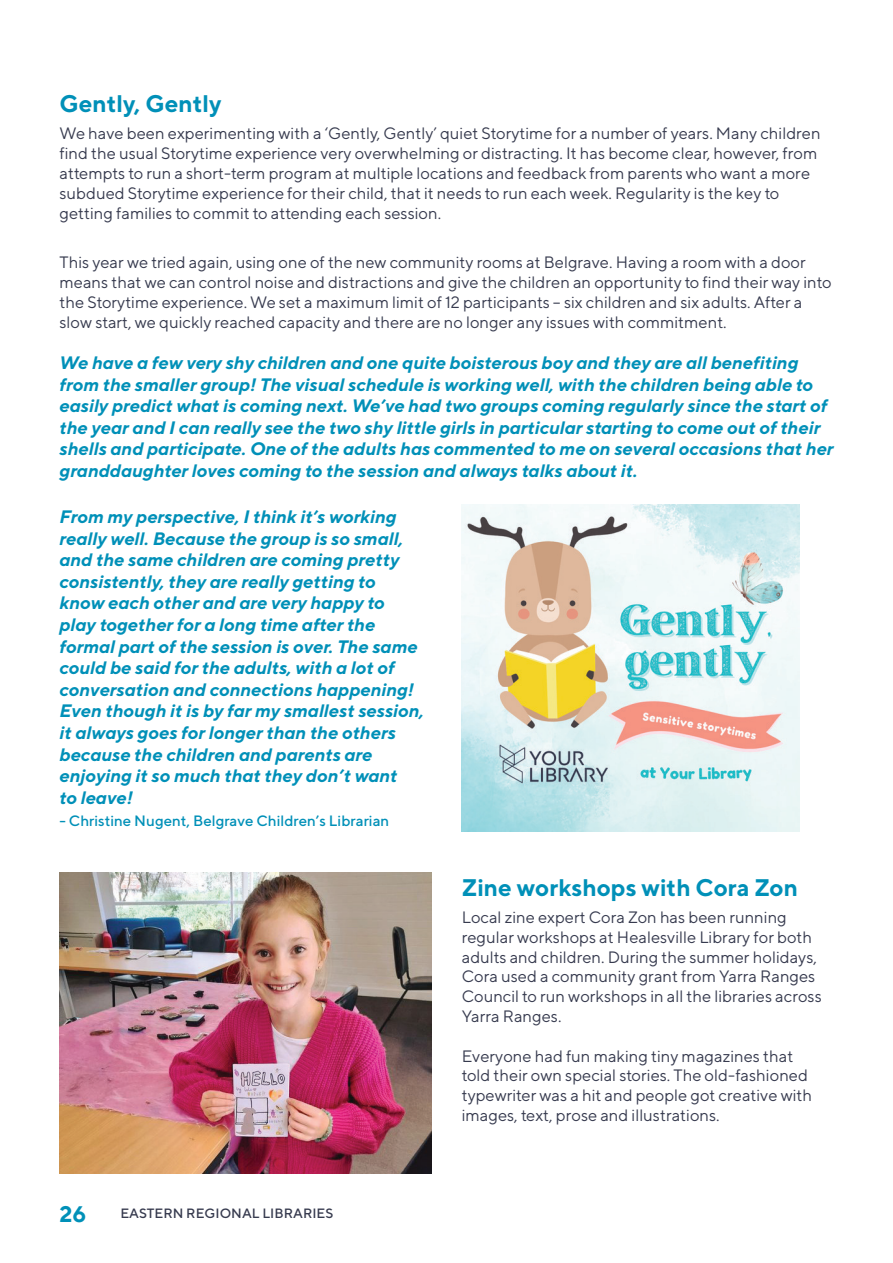
<style>
.page{position:relative;width:893px;height:1263px;background:#fff}
.page>*{position:absolute;margin:0;border:0;box-sizing:border-box;transform-origin:0 0}
.t1{font:700 24px "TT Norms";color:#0090b8}
.t2{font:700 22.5px "TT Norms";color:#0090b8}
.t3{font:italic 700 18px/21.6px "TT Norms";color:#0090b8}
.t4{font:16.5px/19.8px "TT Norms";color:#373b4f}
.t5{font:500 15px "TT Norms";color:#0090b8}
.Body_Text{font:500 13.5px "TT Norms";color:#373b4f}
</style>
<div class="page">
<img style="left:462px;top:505px;width:337px;height:326px">
<img style="left:60px;top:873px;width:372px;height:301px">
<p class="t1" style="left:60px;top:89px;width:164px">Gently, Gently</p>
<p class="t4" style="left:60px;top:123px;width:763px">We have been experimenting with a ‘Gently, Gently’ quiet Storytime for a number of years. Many children find the usual Storytime experience very overwhelming or distracting. It has become clear, however, from attempts to run a short-term program at multiple locations and feedback from parents who want a more subdued Storytime experience for their child, that it needs to run each week. Regularity is the key to getting families to commit to attending each session.</p>
<p class="t4" style="left:60px;top:252px;width:774px">This year we tried again, using one of the new community rooms at Belgrave. Having a room with a door means that we can control noise and distractions and give the children an opportunity to find their way into the Storytime experience. We set a maximum limit of 12 participants – six children and six adults. After a slow start, we quickly reached capacity and there are no longer any issues with commitment.</p>
<p class="t3" style="left:60px;top:351px;width:776px">We have a few very shy children and one quite boisterous boy and they are all benefiting from the smaller group! The visual schedule is working well, with the children being able to easily predict what is coming next. We’ve had two groups coming regularly since the start of the year and I can really see the two shy little girls in particular starting to come out of their shells and participate. One of the adults has commented to me on several occasions that her granddaughter loves coming to the session and always talks about it.</p>
<p class="t3" style="left:60px;top:505px;width:366px">From my perspective, I think it’s working really well. Because the group is so small, and the same children are coming pretty consistently, they are really getting to know each other and are very happy to play together for a long time after the formal part of the session is over. The same could be said for the adults, with a lot of conversation and connections happening!<br>Even though it is by far my smallest session, it always goes for longer than the others because the children and parents are enjoying it so much that they don’t want</p>
<p class="t3" style="left:60px;top:786px;width:75px">to leave!</p>
<p class="t5" style="left:60px;top:812px;width:331px">- Christine Nugent, Belgrave Children’s Librarian</p>
<p class="t2" style="left:60px;top:1200px;width:28px">26</p>
<p class="Body_Text" style="left:120px;top:1205px;width:214px">EASTERN REGIONAL LIBRARIES</p>
<p class="t1" style="left:462px;top:872px;width:338px">Zine workshops with Cora Zon</p>
<p class="t4" style="left:462px;top:907px;width:362px">Local zine expert Cora Zon has been running regular workshops at Healesville Library for both adults and children. During the summer holidays, Cora used a community grant from Yarra Ranges Council to run workshops in all the libraries across Yarra Ranges.</p>
<p class="t4" style="left:462px;top:1045px;width:352px">Everyone had fun making tiny magazines that told their own special stories. The old-fashioned typewriter was a hit and people got creative with images, text, prose and illustrations.</p>
</div>
